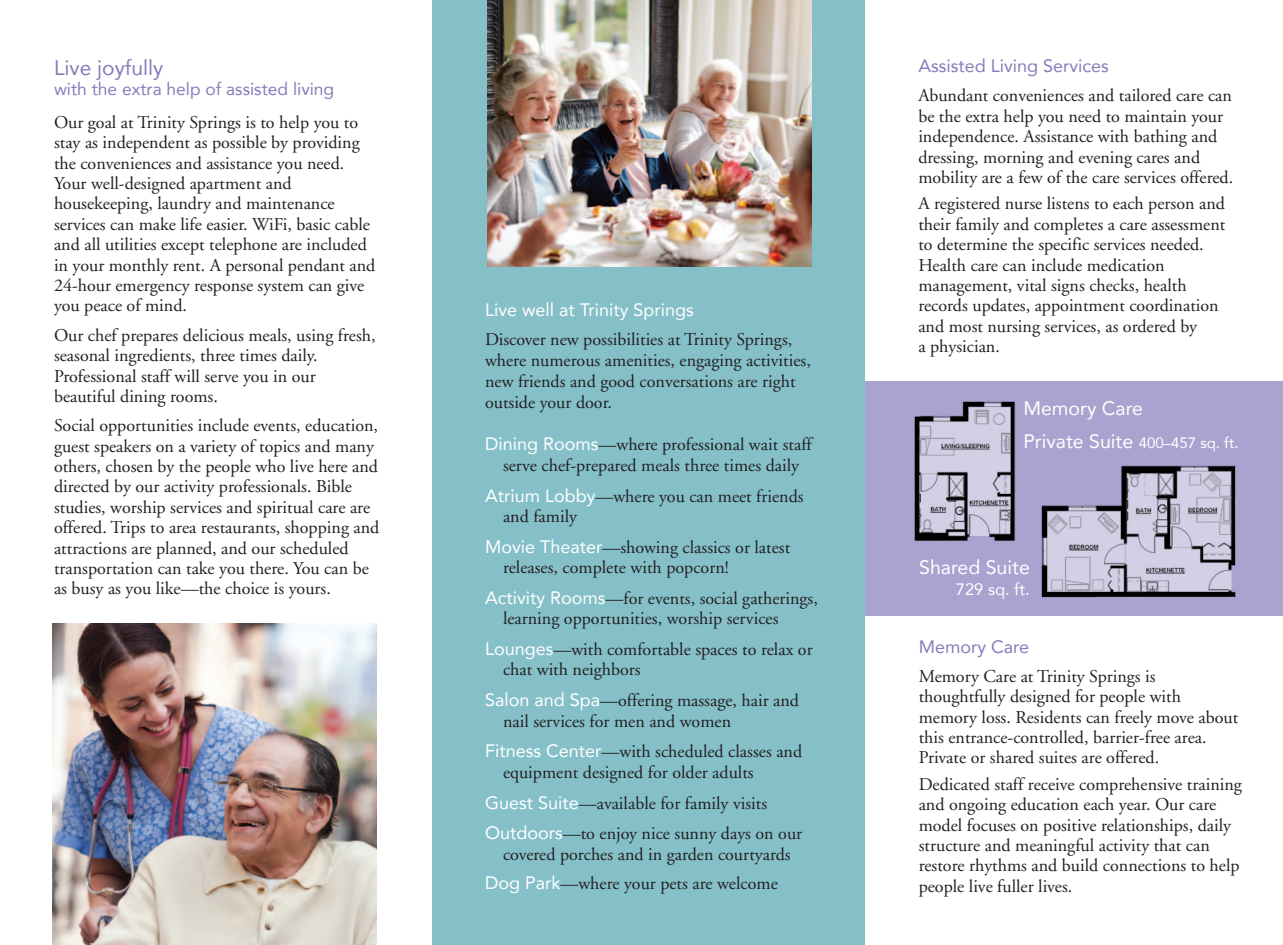
<style>
.page{position:relative;width:1283px;height:945px;background:#fff}
.page>*{position:absolute;margin:0;border:0;box-sizing:border-box;transform-origin:0 0}
.t1{font:21px "Avenir";color:#857dbb}
.t2{font:19.5px "Avenir";color:#fff}
.t3{font:18px/20.4px "Adobe Garamond";color:#231f20}
.t4{font:18px "Avenir";color:#857dbb}
.t5{font:18px "Avenir";color:#fff}
.t6{font:17.4px "Avenir";color:#857dbb}
.t7{font:16.5px "Avenir";color:#fff}
.t8{font:15px "Avenir";color:#fff}
.s1{font-family:"Avenir";color:#fff}
.s2{font-size:19.5px}
</style>
<div class="page">
<img style="left:52px;top:624px;width:324px;height:321px">
<div style="left:864px;top:381px;width:418px;height:235px;background:#a9a3cf"></div>
<img style="left:914px;top:401px;width:102px;height:140px">
<img style="left:1041px;top:465px;width:195px;height:133px">
<div style="left:432px;top:0;width:432px;height:945px;background:#85c0c9"></div>
<img style="left:487px;top:0;width:324px;height:266px">
<p class="t1" style="left:54px;top:54px;width:111px">Live joyfully</p>
<p class="t6" style="left:54px;top:78px;width:282px">with the extra help of assisted living</p>
<p class="t3" style="left:54px;top:114px;width:323px">Our goal at Trinity Springs is to help you to stay as independent as possible by providing the conveniences and assistance you need.<br>Your well-designed apartment and housekeeping, laundry and maintenance services can make life easier. WiFi, basic cable and all utilities except telephone are included in your monthly rent. A personal pendant and 24-hour emergency response system can give you peace of mind.</p>
<p class="t3" style="left:54px;top:326px;width:323px">Our chef prepares delicious meals, using fresh, seasonal ingredients, three times daily.<br>Professional staff will serve you in our beautiful dining rooms.</p>
<p class="t3" style="left:54px;top:417px;width:327px">Social opportunities include events, education, guest speakers on a variety of topics and many others, chosen by the people who live here and directed by our activity professionals. Bible studies, worship services and spiritual care are offered. Trips to area restaurants, shopping and attractions are planned, and our scheduled transportation can take you there. You can be as busy as you like—the choice is yours.</p>
<p class="t5" style="left:485px;top:298px;width:210px">Live well at Trinity Springs</p>
<p class="t3" style="left:485px;top:330px;width:327px;line-height:21px">Discover new possibilities at Trinity Springs, where numerous amenities, engaging activities, new friends and good conversations are right outside your door.</p>
<p class="t3" style="left:485px;top:436px;width:328px;text-align:center"><span class="s1">Dining Rooms</span>—where professional wait staff serve chef-prepared meals three times daily</p>
<p class="t3" style="left:503px;top:487px;width:302px;text-indent:-18px"><span class="s1">Atrium Lobby</span>—where you can meet friends and family</p>
<p class="t3" style="left:503px;top:539px;width:289px;text-indent:-18px"><span class="s1">Movie Theater</span>—showing classics or latest releases, complete with popcorn!</p>
<p class="t3" style="left:503px;top:590px;width:316px;text-indent:-18px"><span class="s1">Activity Rooms</span>—for events, social gatherings, learning opportunities, worship services</p>
<p class="t3" style="left:503px;top:641px;width:311px;text-indent:-18px"><span class="s1">Lounges</span>—with comfortable spaces to relax or chat with neighbors</p>
<p class="t3" style="left:503px;top:692px;width:297px;text-indent:-18px"><span class="s1">Salon and Spa</span>—offering massage, hair and nail services for men and women</p>
<p class="t3" style="left:503px;top:743px;width:301px;text-indent:-18px"><span class="s1">Fitness Center</span>—with scheduled classes and equipment designed for older adults</p>
<p class="t3" style="left:485px;top:794px;width:284px"><span class="s1">Guest Suite</span>—available for family visits</p>
<p class="t3" style="left:485px;top:825px;width:319px;text-align:center"><span class="s1">Outdoors</span>—to enjoy nice sunny days on our covered porches and in garden courtyards</p>
<p class="t3" style="left:485px;top:875px;width:294px"><span class="s1">Dog Park</span>—where your pets are welcome</p>
<p class="t4" style="left:918px;top:54px;width:192px">Assisted Living Services</p>
<p class="t3" style="left:918px;top:87px;width:316px">Abundant conveniences and tailored care can be the extra help you need to maintain your independence. Assistance with bathing and dressing, morning and evening cares and mobility are a few of the care services offered.</p>
<p class="t3" style="left:918px;top:195px;width:308px">A registered nurse listens to each person and their family and completes a care assessment to determine the specific services needed.<br>Health care can include medication management, vital signs checks, health records updates, appointment coordination and most nursing services, as ordered by<br>a physician.</p>
<p class="t2" style="left:1023px;top:396px;width:121px">Memory Care</p>
<p class="t8" style="left:1023px;top:433px;width:217px"><span class="s2">Private Suite</span> 400–457 sq. ft.</p>
<p class="t2" style="left:919px;top:555px;width:112px">Shared Suite</p>
<p class="t7" style="left:956px;top:579px;width:75px">729 sq. ft.</p>
<p class="t4" style="left:918px;top:634px;width:112px">Memory Care</p>
<p class="t3" style="left:918px;top:668px;width:321px">Memory Care at Trinity Springs is thoughtfully designed for people with memory loss. Residents can freely move about this entrance-controlled, barrier-free area.<br>Private or shared suites are offered.</p>
<p class="t3" style="left:918px;top:776px;width:325px">Dedicated staff receive comprehensive training and ongoing education each year. Our care model focuses on positive relationships, daily structure and meaningful activity that can restore rhythms and build connections to help people live fuller lives.</p>
</div>
